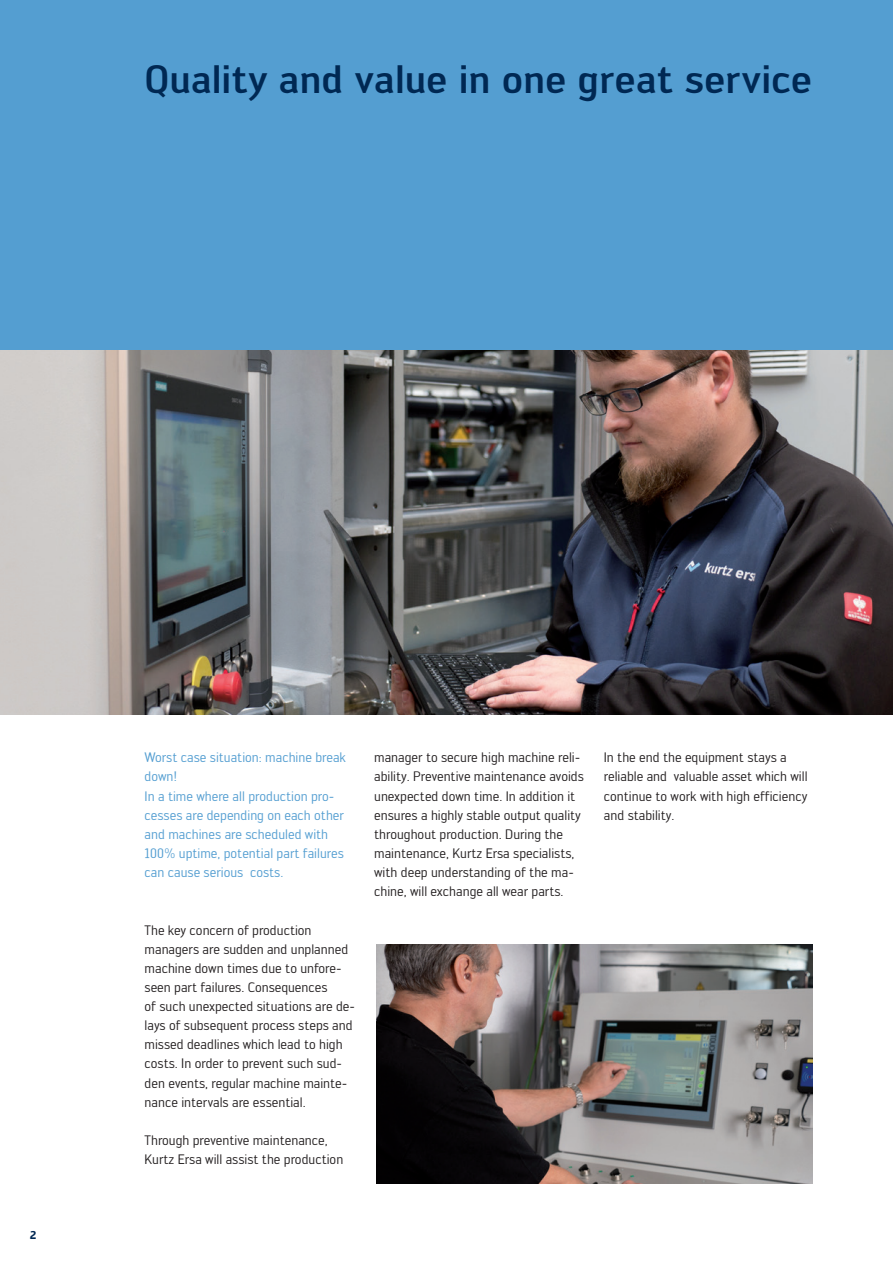
<style>
.page{position:relative;width:893px;height:1263px;background:#fff}
.page>*{position:absolute;margin:0;border:0;box-sizing:border-box;transform-origin:0 0}
.t1{font:500 39px "Engel";letter-spacing:-.005em;color:#002853}
.t2{font:13.5px/19.2px "Engel";color:#231f20}
.t3{font:13.5px/19.2px "Engel";color:#549ed1}
.t4{font:700 11.25px "Engel";color:#002853}
</style>
<div class="page">
<div style="left:0;top:0;width:893px;height:351px;background:#549ed1"></div>
<img style="left:0;top:351px;width:893px;height:363px">
<img style="left:376px;top:944px;width:436px;height:239px">
<h1 class="t1" style="left:145px;top:57px;width:669px">Quality and value in one great service</h1>
<p class="t4" style="left:30px;top:1228px;width:8px">2</p>
<p class="t3" style="left:145px;top:748px;width:203px">Worst case situation: machine break down!<br>In a time where all production pro&shy;cesses are depending on each other and machines are scheduled with<br>100% uptime, potential part failures can cause serious costs.</p>
<p class="t2" style="left:145px;top:920px;width:212px">The key concern of production managers are sudden and unplanned machine down times due to unfore&shy;seen part failures. Consequences<br>of such unexpected situations are de&shy;lays of subsequent process steps and missed deadlines which lead to high costs. In order to prevent such sud&shy;den events, regular machine mainte&shy;nance intervals are essential.</p>
<p class="t2" style="left:145px;top:1131px;width:200px">Through preventive maintenance,<br>Kurtz Ersa will assist the production</p>
<p class="t2" style="left:374px;top:748px;width:211px">manager to secure high machine reli&shy;ability. Preventive maintenance avoids unexpected down time. In addition it ensures a highly stable output quality throughout production. During the maintenance, Kurtz Ersa specialists, with deep understanding of the ma&shy;chine, will exchange all wear parts.</p>
<p class="t2" style="left:604px;top:748px;width:205px">In the end the equipment stays a reliable and valuable asset which will continue to work with high efficiency and stability.</p>
</div>
